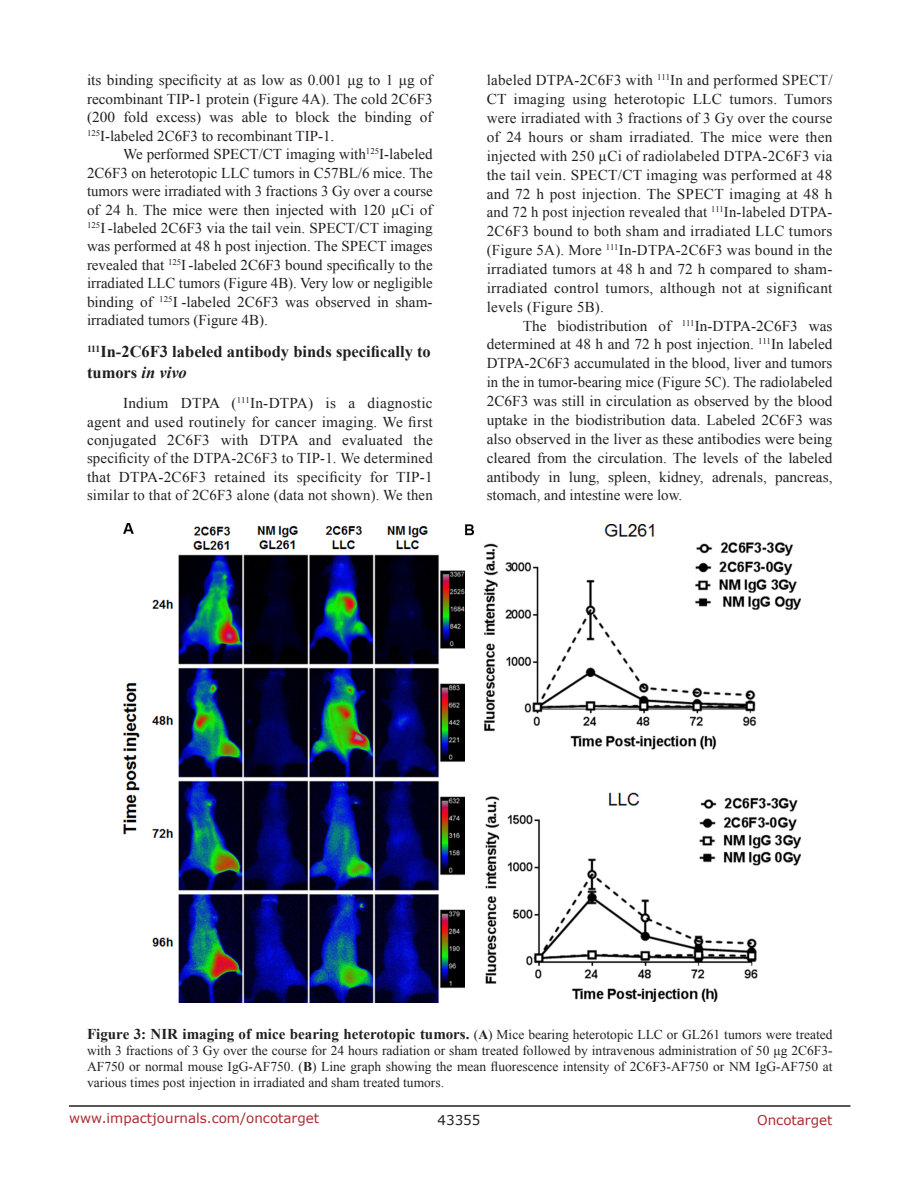
<style>
.page{position:relative;width:918px;height:1188px;background:#fff}
.page>*{position:absolute;margin:0;border:0;box-sizing:border-box;transform-origin:0 0}
.SubHeading_middle{font:700 16.5px/20.2px "Times New Roman";color:#231f20}
.BodyText{font:15px/18.9px "Times New Roman";color:#231f20;text-align:justify}
.FigureText{font:13.5px/16.2px "Times New Roman";color:#231f20;text-align:justify}
.t1{font:13.5px "Verdana";color:#ac2b31}
.t2{font:13.5px "Verdana";color:#231f20}
.s1{font-style:italic}
.s2{font-weight:700;font-size:15px}
.s3{font-weight:700}
</style>
<div class="page">
<hr style="left:69px;top:1105px;width:781px;height:2px;background:#231f20">
<img style="left:124px;top:524px;width:677px;height:478px">
<p class="BodyText" style="left:87px;top:71px;width:347px;line-height:18.5px">its binding specificity at as low as 0.001 μg to 1 μg of recombinant TIP-1 protein (Figure 4A). The cold 2C6F3 (200 fold excess) was able to block the binding of <sup>125</sup>I-labeled 2C6F3 to recombinant TIP-1.</p>
<p class="BodyText" style="left:87px;top:145px;width:347px;line-height:18.5px;text-indent:36px">We performed SPECT/CT imaging with<sup>125</sup>I-labeled 2C6F3 on heterotopic LLC tumors in C57BL/6 mice. The tumors were irradiated with 3 fractions 3 Gy over a course of 24 h. The mice were then injected with 120 µCi of <sup>125</sup>I-labeled 2C6F3 via the tail vein. SPECT/CT imaging was performed at 48 h post injection. The SPECT images revealed that <sup>125</sup>I-labeled 2C6F3 bound specifically to the irradiated LLC tumors (Figure 4B). Very low or negligible binding of <sup>125</sup>I -labeled 2C6F3 was observed in sham&shy;irradiated tumors (Figure 4B).</p>
<p class="SubHeading_middle" style="left:87px;top:341px;width:345px"><sup>111</sup>In-2C6F3 labeled antibody binds specifically to tumors <span class="s1">in vivo</span></p>
<p class="BodyText" style="left:87px;top:394px;width:347px;line-height:18.5px;text-indent:36px">Indium DTPA (<sup>111</sup>In-DTPA) is a diagnostic agent and used routinely for cancer imaging. We first conjugated 2C6F3 with DTPA and evaluated the specificity of the DTPA-2C6F3 to TIP-1. We determined that DTPA-2C6F3 retained its specificity for TIP-1 similar to that of 2C6F3 alone (data not shown). We then</p>
<p class="BodyText" style="left:487px;top:71px;width:347px">labeled DTPA-2C6F3 with <sup>111</sup>In and performed SPECT/ CT imaging using heterotopic LLC tumors. Tumors were irradiated with 3 fractions of 3 Gy over the course of 24 hours or sham irradiated. The mice were then injected with 250 µCi of radiolabeled DTPA-2C6F3 via the tail vein. SPECT/CT imaging was performed at 48 and 72 h post injection. The SPECT imaging at 48 h and 72 h post injection revealed that <sup>111</sup>In-labeled DTPA-2C6F3 bound to both sham and irradiated LLC tumors (Figure 5A). More <sup>111</sup>In-DTPA-2C6F3 was bound in the irradiated tumors at 48 h and 72 h compared to sham&shy;irradiated control tumors, although not at significant levels (Figure 5B).</p>
<p class="BodyText" style="left:487px;top:316px;width:347px;text-indent:36px">The biodistribution of <sup>111</sup>In-DTPA-2C6F3 was determined at 48 h and 72 h post injection. <sup>111</sup>In labeled DTPA-2C6F3 accumulated in the blood, liver and tumors in the in tumor-bearing mice (Figure 5C). The radiolabeled 2C6F3 was still in circulation as observed by the blood uptake in the biodistribution data. Labeled 2C6F3 was also observed in the liver as these antibodies were being cleared from the circulation. The levels of the labeled antibody in lung, spleen, kidney, adrenals, pancreas, stomach, and intestine were low.</p>
<p class="FigureText" style="left:87px;top:1026px;width:747px"><span class="s2">Figure 3: NIR imaging of mice bearing heterotopic tumors.</span> (<span class="s3">A</span>) Mice bearing heterotopic LLC or GL261 tumors were treated with 3 fractions of 3 Gy over the course for 24 hours radiation or sham treated followed by intravenous administration of 50 μg 2C6F3- AF750 or normal mouse IgG-AF750. (<span class="s3">B</span>) Line graph showing the mean fluorescence intensity of 2C6F3-AF750 or NM IgG-AF750 at various times post injection in irradiated and sham treated tumors.</p>
<p class="t1" style="left:69px;top:1109px;width:252px">www.impactjournals.com/oncotarget</p>
<p class="t2" style="left:438px;top:1111px;width:44px">43355</p>
<p class="t1" style="left:757px;top:1111px;width:77px">Oncotarget</p>
</div>
